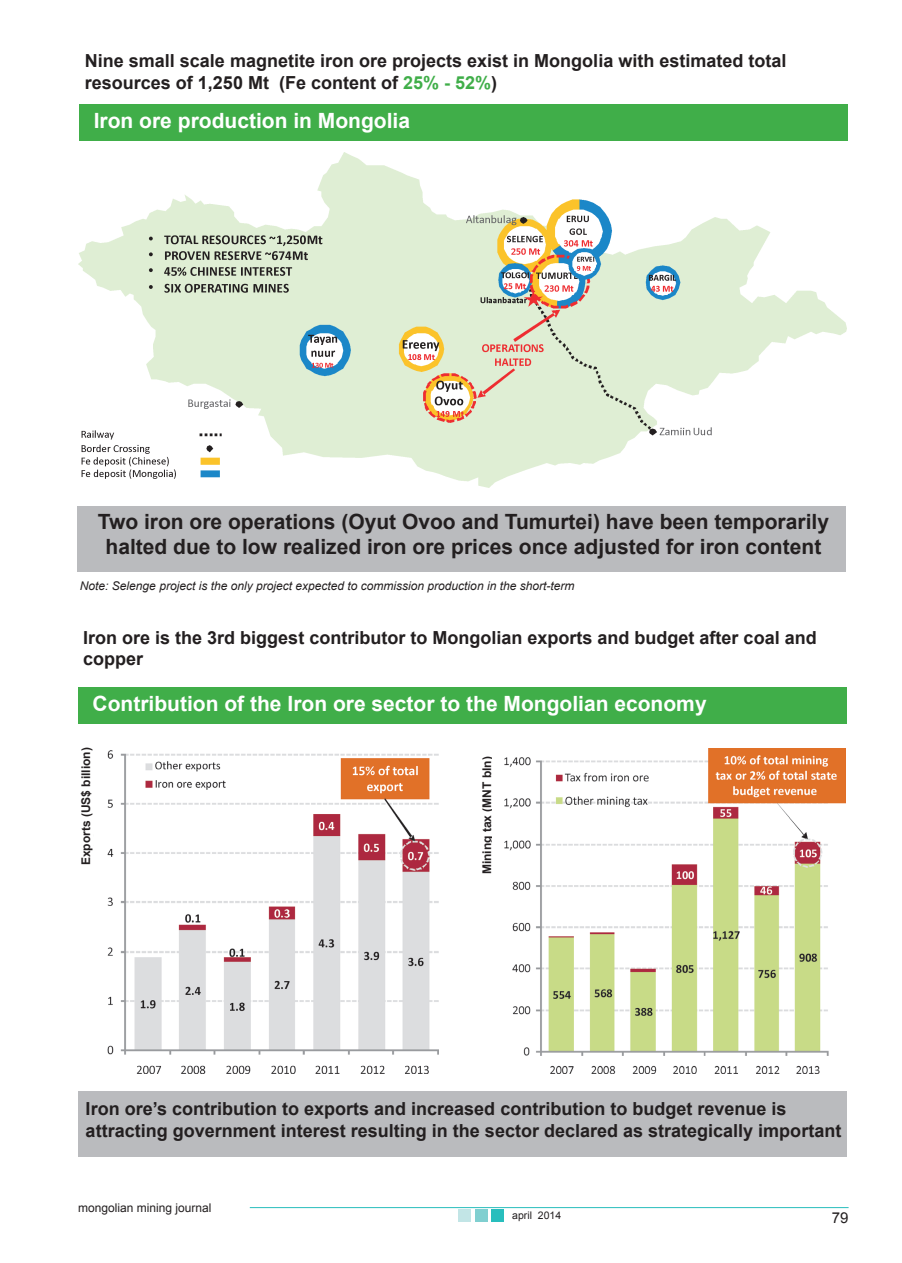
<style>
.page{position:relative;width:902px;height:1263px;background:#fff}
.page>*{position:absolute;margin:0;border:0;box-sizing:border-box;transform-origin:0 0}
.t1{font:700 21px/25.2px "Arial";color:#231f20;text-align:center}
.t2{font:700 21px "Arial";color:#fff}
.t3{font:700 18px/21.6px "Arial";color:#231f20}
.t4{font:15px "Arial";color:#231f20}
.t5{font:italic 12px "Arial";color:#231f20}
.t6{font:700 12px "Arial";color:#231f20}
.t7{font:12px "Arial";color:#231f20}
.text-10{font:10.5px "Arial";color:#231f20}
.s1{color:#40ae49}
</style>
<div class="page">
<div style="left:475px;top:1209px;width:12px;height:13px;background:#80cfd0"></div>
<div style="left:458px;top:1209px;width:13px;height:13px;background:#c2e5e6"></div>
<hr style="left:250px;top:1207px;width:598px;height:1px;background:#28bebd">
<div style="left:491px;top:1209px;width:12px;height:13px;background:#28bebd"></div>
<div style="left:79px;top:105px;width:768px;height:36px;background:#40ae49"></div>
<div style="left:77px;top:506px;width:769px;height:65px;background:#babbbe"></div>
<img style="left:79px;top:153px;width:767px;height:334px">
<div style="left:78px;top:688px;width:768px;height:36px;background:#40ae49"></div>
<img style="left:107px;top:750px;width:331px;height:323px">
<img style="left:504px;top:748px;width:341px;height:325px">
<div style="left:78px;top:1091px;width:768px;height:66px;background:#babbbe"></div>
<p class="t3" style="left:85px;top:51px;width:703px">Nine small scale magnetite iron ore projects exist in Mongolia with estimated total resources of 1,250 Mt (Fe content of <span class="s1">25% - 52%</span>)</p>
<p class="t2" style="left:94px;top:107px;width:318px">Iron ore production in Mongolia</p>
<p class="t1" style="left:98px;top:510px;width:732px">Two iron ore operations (Oyut Ovoo and Tumurtei) have been temporarily halted due to low realized iron ore prices once adjusted for iron content</p>
<p class="t5" style="left:80px;top:578px;width:496px">Note: Selenge project is the only project expected to commission production in the short-term</p>
<p class="t3" style="left:83px;top:627px;width:735px">Iron ore is the 3rd biggest contributor to Mongolian exports and budget after coal and copper</p>
<p class="t2" style="left:93px;top:690px;width:615px">Contribution of the Iron ore sector to the Mongolian economy</p>
<p class="t6" style="left:78px;top:865px;width:120px;rotate:-90deg">Exports (US$ billion)</p>
<p class="t6" style="left:479px;top:874px;width:119px;rotate:-90deg">Mining tax (MNT bln)</p>
<p class="t3" style="left:86px;top:1099px;width:757px">Iron ore’s contribution to exports and increased contribution to budget revenue is attracting government interest resulting in the sector declared as strategically important</p>
<p class="t7" style="left:78px;top:1200px;width:135px">mongolian mining journal</p>
<p class="text-10" style="left:512px;top:1208px;width:51px">april 2014</p>
<p class="t4" style="left:831px;top:1208px;width:18px">79</p>
</div>
